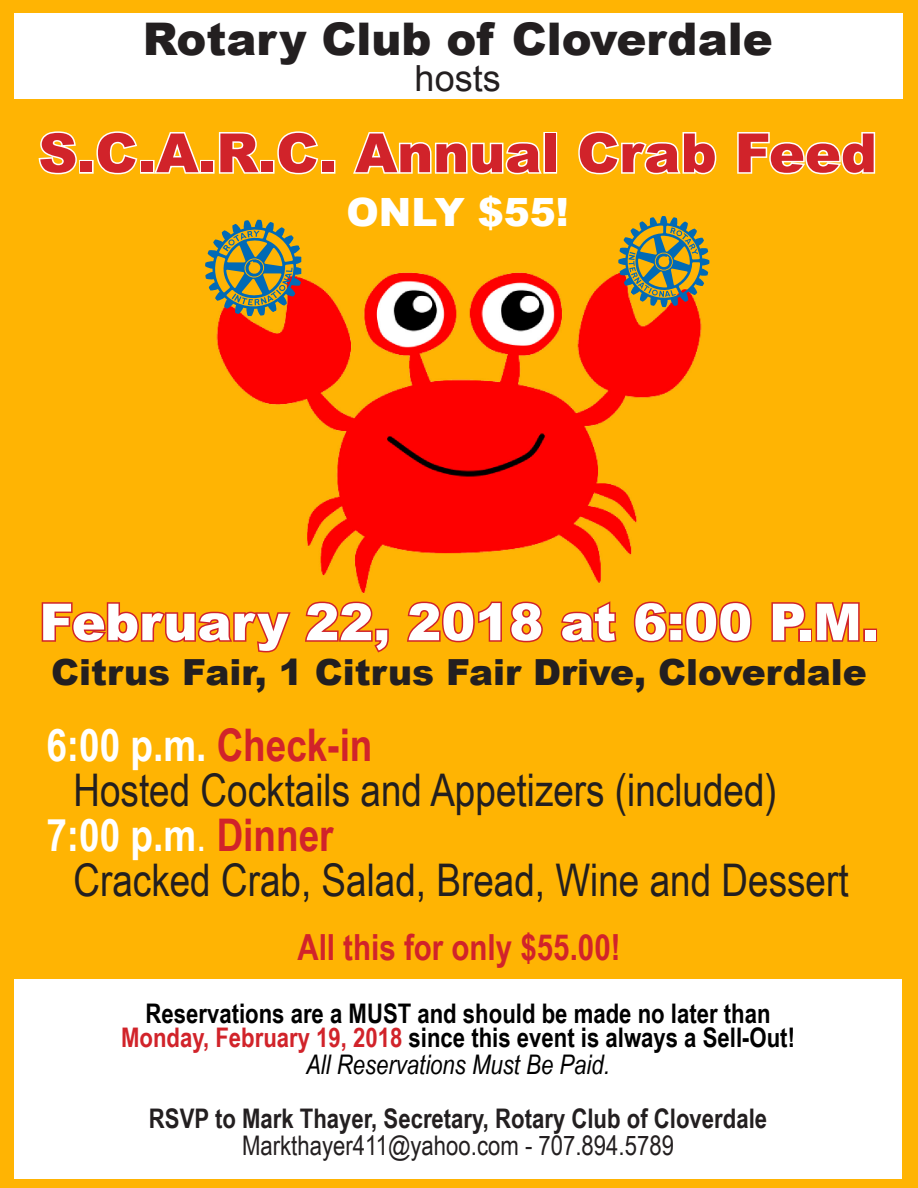
<style>
.page{position:relative;width:918px;height:1188px;background:#fff}
.page>*{position:absolute;margin:0;border:0;box-sizing:border-box;transform-origin:0 0}
.t1{font:900 54px "Arial";color:#d1232a}
.t2{font:900 51px "Arial";color:#fff}
.t3{font:45px "Arial Narrow";color:#231f20}
.t4{font:700 45px "Arial Narrow";color:#fff}
.t5{font:900 45px "Arial";color:#231f20}
.t6{font:900 39px "Arial";color:#fff}
.t7{font:900 36px "Arial";color:#231f20}
.t8{font:700 36px "Arial Narrow";color:#d1232a}
.t9{font:36px "Arial";color:#231f20}
.t10{font:700 27px "Arial Narrow";color:#000}
.t11{font:700 27px "Arial Narrow";color:#231f20}
.t12{font:27px "Arial Narrow";color:#231f20}
.t13{font:italic 27px "Arial Narrow";color:#000}
.s1{color:#d1232a}
.s2{font-weight:400}
</style>
<div class="page">
<img style="left:0;top:0;width:918px;height:1188px">
<svg style="left:37px;top:130px;width:42px;height:46px"></svg>
<div style="left:79px;top:160px;width:15px;height:14px;border:3px solid #fff"></div>
<svg style="left:95px;top:130px;width:44px;height:46px"></svg>
<div style="left:140px;top:160px;width:15px;height:14px;border:3px solid #fff"></div>
<svg style="left:152px;top:131px;width:51px;height:45px"></svg>
<div style="left:200px;top:160px;width:15px;height:14px;border:3px solid #fff"></div>
<svg style="left:217px;top:130px;width:46px;height:46px"></svg>
<div style="left:260px;top:160px;width:15px;height:14px;border:3px solid #fff"></div>
<svg style="left:276px;top:130px;width:44px;height:46px"></svg>
<div style="left:321px;top:160px;width:14px;height:14px;border:3px solid #fff"></div>
<svg style="left:351px;top:131px;width:193px;height:45px"></svg>
<div style="left:543px;top:132px;width:14px;height:42px;border:3px solid #fff"></div>
<svg style="left:577px;top:130px;width:141px;height:46px"></svg>
<svg style="left:736px;top:131px;width:141px;height:45px"></svg>
<svg style="left:40px;top:601px;width:253px;height:53px;background:#f38e0c"></svg>
<svg style="left:303px;top:600px;width:88px;height:54px;background:#f28d0d"></svg>
<svg style="left:405px;top:599px;width:140px;height:45px;background:#f0870e"></svg>
<svg style="left:559px;top:599px;width:59px;height:46px;background:#f0860f"></svg>
<svg style="left:632px;top:600px;width:121px;height:44px;background:#ef8210"></svg>
<svg style="left:770px;top:600px;width:37px;height:43px"></svg>
<div style="left:798px;top:629px;width:14px;height:13px;border:3px solid #d1232a"></div>
<svg style="left:814px;top:588px;width:47px;height:55px;background:#f0850f"></svg>
<div style="left:863px;top:629px;width:14px;height:13px;border:3px solid #d1232a"></div>
<div style="left:14px;top:980px;width:888px;height:199px;background:#fff"></div>
<div style="left:14px;top:14px;width:889px;height:85px;background:#fff"></div>
<svg style="left:189px;top:215px;width:112px;height:101px;background:#ab933d"></svg>
<svg style="left:599px;top:197px;width:129px;height:129px;background:#cc8a25"></svg>
<p class="t5" style="left:143px;top:6px;width:632px">Rotary Club of Cloverdale</p>
<p class="t9" style="left:415px;top:55px;width:88px">hosts</p>
<p class="t1" style="left:38px;top:114px;width:840px">S.C.A.R.C. Annual Crab Feed</p>
<p class="t6" style="left:347px;top:184px;width:224px">ONLY $55!</p>
<p class="t2" style="left:39px;top:585px;width:841px">February 22, 2018 at 6:00 P.M.</p>
<p class="t7" style="left:51px;top:646px;width:817px">Citrus Fair, 1 Citrus Fair Drive, Cloverdale</p>
<p class="t4" style="left:46px;top:711px;width:328px">6:00 p.m. <span class="s1">Check-in</span></p>
<p class="t3" style="left:73px;top:757px;width:705px">Hosted Cocktails and Appetizers (included)</p>
<p class="t4" style="left:46px;top:801px;width:289px">7:00 p.m<span class="s2">.</span> <span class="s1">Dinner</span></p>
<p class="t3" style="left:73px;top:847px;width:777px">Cracked Crab, Salad, Bread, Wine and Dessert</p>
<p class="t8" style="left:297px;top:920px;width:325px">All this for only $55.00!</p>
<p class="t10" style="left:146px;top:993px;width:627px">Reservations are a MUST and should be made no later than</p>
<p class="t10" style="left:121px;top:1017px;width:676px"><span class="s1">Monday, February 19, 2018</span> since this event is always a Sell-Out!</p>
<p class="t13" style="left:306px;top:1046px;width:305px">All Reservations Must Be Paid.</p>
<p class="t11" style="left:149px;top:1098px;width:620px">RSVP to Mark Thayer, Secretary, Rotary Club of Cloverdale</p>
<p class="t12" style="left:242px;top:1126px;width:433px">Markthayer411@yahoo.com - 707.894.5789</p>
</div>
